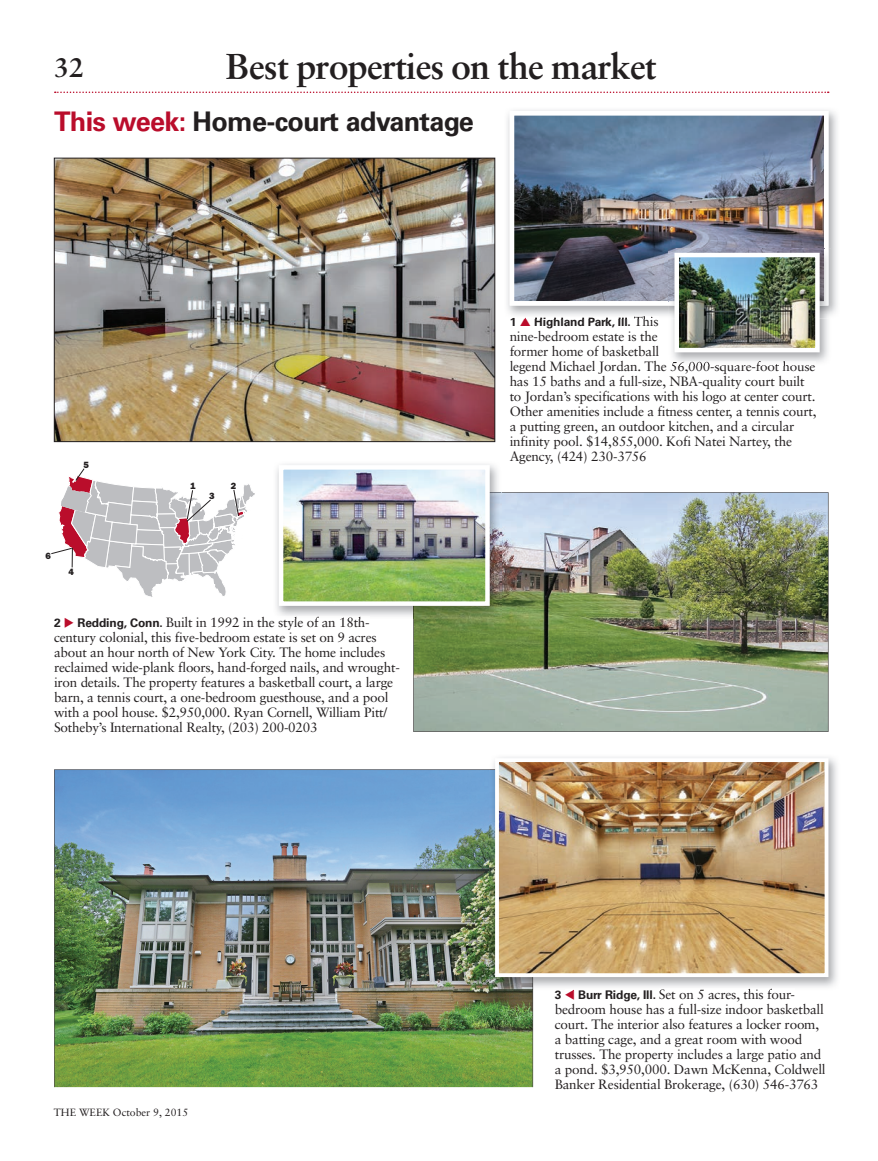
<style>
.page{position:relative;width:878px;height:1161px;background:#fff}
.page>*{position:absolute;margin:0;border:0;box-sizing:border-box;transform-origin:0 0}
.t1{font:700 36px "Sabon";letter-spacing:-.025em;color:#231f20}
.t2{font:700 27px "Univers LT Std";letter-spacing:-.025em;color:#231f20}
.t3{font:700 27px "Sabon";color:#231f20}
.t4{font:13.5px/15px "Sabon";letter-spacing:-.015em;color:#231f20}
.t5{font:700 12px "Univers LT Std";letter-spacing:-.01em;color:#231f20}
.t6{font:10.5px "Sabon";color:#231f20}
.t7{font:800 9.3px "Franklin Gothic EF";color:#231f20}
.s1{color:#ba0d2b}
.s2{font-family:"Univers LT Std";font-weight:700;font-size:12px}
.s3{font-family:"Sabon";font-weight:400;font-size:13.5px}
</style>
<div class="page">
<svg style="left:55px;top:92px;width:773px;height:1px"></svg>
<img style="left:54px;top:770px;width:479px;height:317px">
<img style="left:413px;top:492px;width:415px;height:240px">
<img style="left:56px;top:160px;width:437px;height:280px">
<div style="left:54px;top:158px;width:441px;height:284px;border:1px solid #231f20"></div>
<img style="left:489px;top:757px;width:348px;height:233px">
<img style="left:489px;top:770px;width:44px;height:220px">
<img style="left:659px;top:989px;width:135px;height:1px">
<img style="left:500px;top:763px;width:323px;height:209px">
<div style="left:495px;top:758px;width:333px;height:219px;border:4px solid #fff"></div>
<img style="left:507px;top:110px;width:330px;height:208px">
<img style="left:535px;top:318px;width:92px;height:1px">
<img style="left:634px;top:316px;width:24px;height:2px">
<img style="left:509px;top:111px;width:319px;height:195px">
<svg style="left:51px;top:468px;width:204px;height:129px"></svg>
<img style="left:276px;top:464px;width:222px;height:153px">
<img style="left:413px;top:492px;width:88px;height:127px">
<img style="left:294px;top:617px;width:67px;height:2px">
<img style="left:284px;top:470px;width:200px;height:131px">
<div style="left:279px;top:465px;width:210px;height:141px;border:4px solid #fff"></div>
<img style="left:669px;top:249px;width:162px;height:114px">
<img style="left:669px;top:361px;width:146px;height:4px">
<img style="left:669px;top:249px;width:159px;height:57px">
<img style="left:679px;top:258px;width:135px;height:89px">
<div style="left:674px;top:253px;width:145px;height:99px;border:4px solid #fff"></div>
<h1 class="t1" style="left:226px;top:44px;width:432px">Best properties on the market</h1>
<h2 class="t3" style="left:54px;top:50px;width:32px">32</h2>
<h2 class="t2" style="left:54px;top:106px;width:421px"><span class="s1">This week:</span> Home-court advantage</h2>
<p class="t7" style="left:83px;top:459px;width:7px">5</p>
<p class="t7" style="left:45px;top:550px;width:7px">6</p>
<p class="t7" style="left:68px;top:566px;width:7px">4</p>
<p class="t7" style="left:190px;top:481px;width:7px">1</p>
<p class="t7" style="left:231px;top:480px;width:7px">2</p>
<p class="t7" style="left:209px;top:490px;width:7px">3</p>
<p class="t4" style="left:54px;top:615px;width:347px"><span class="s2">2</span> <span class="s1">◆</span> <span class="s2">Redding, Conn.</span> Built in 1992 in the style of an 18th&shy;century colonial, this five-bedroom estate is set on 9 acres about an hour north of New York City. The home includes reclaimed wide-plank floors, hand-forged nails, and wrought&shy;iron details. The property features a basketball court, a large barn, a tennis court, a one-bedroom guesthouse, and a pool with a pool house. $2,950,000. Ryan Cornell, William Pitt/ Sotheby’s International Realty, (203) 200-0203</p>
<p class="t6" style="left:54px;top:1106px;width:136px">THE WEEK October 9, 2015</p>
<p class="t5" style="left:509px;top:315px;width:8px">1</p>
<p class="t5" style="left:534px;top:315px;width:126px">Highland Park, Ill. <span class="s3">This</span></p>
<p class="t4" style="left:509px;top:329px;width:308px">nine-bedroom estate is the<br>former home of basketball<br>legend Michael Jordan. The 56,000-square-foot house has 15 baths and a full-size, NBA-quality court built to Jordan’s specifications with his logo at center court.<br>Other amenities include a fitness center, a tennis court, a putting green, an outdoor kitchen, and a circular infinity pool. $14,855,000. Kofi Natei Nartey, the Agency, (424) 230-3756</p>
<p class="t4" style="left:554px;top:987px;width:272px;text-indent:23px"><span class="s2">Burr Ridge, Ill.</span> Set on 5 acres, this four&shy;bedroom house has a full-size indoor basketball court. The interior also features a locker room, a batting cage, and a great room with wood trusses. The property includes a large patio and a pond. $3,950,000. Dawn McKenna, Coldwell Banker Residential Brokerage, (630) 546-3763</p>
<p class="t5" style="left:554px;top:988px;width:8px">3</p>
</div>
